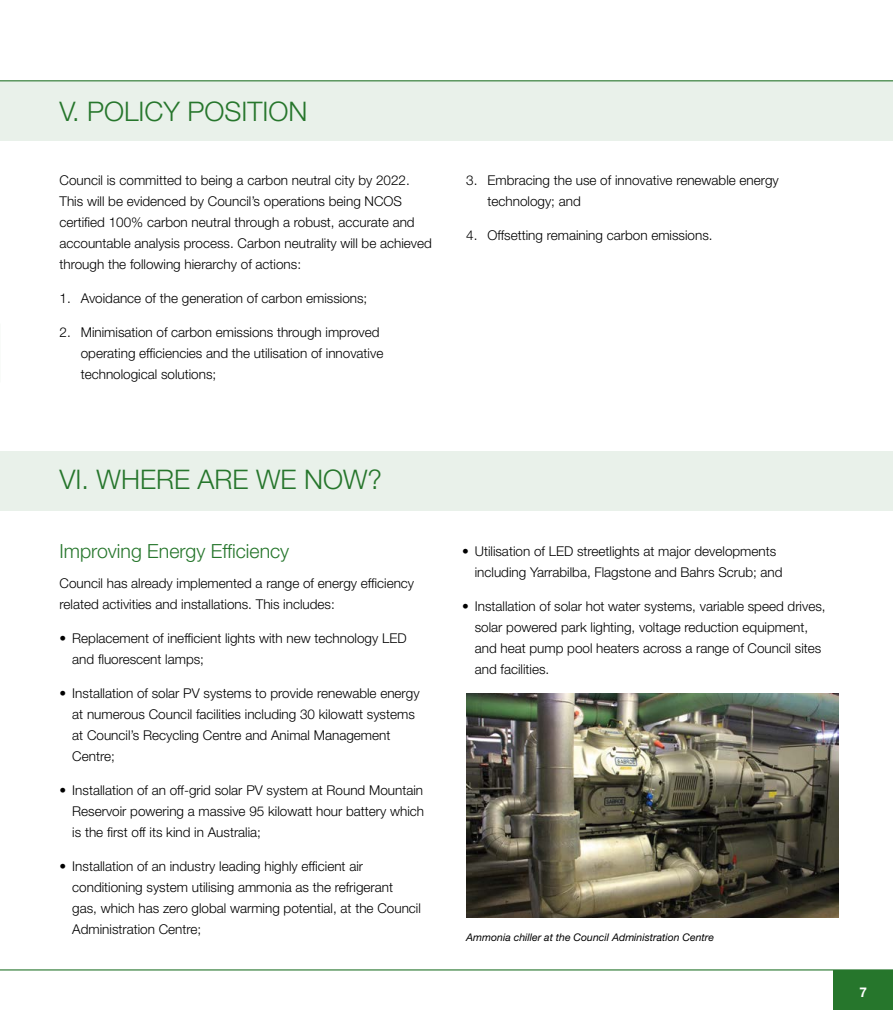
<style>
.page{position:relative;width:893px;height:1021px;background:#fff}
.page>*{position:absolute;margin:0;border:0;box-sizing:border-box;transform-origin:0 0}
.Heading_1{font:300 27px "Helvetica Neue LT Std";color:#26762c}
.Heading_2{font:300 19.5px "Helvetica Neue LT Std";color:#26762c}
.body{font:300 13.5px/21px "Helvetica Neue LT Std";color:#000}
.t1{font:700 13.5px "Helvetica Neue LT Std";color:#fff}
.t2{font:italic 10.5px "Helvetica Neue LT Std";color:#000}
</style>
<div class="page">
<div style="left:833px;top:970px;width:60px;height:40px;background:#26762c"></div>
<div style="left:0;top:81px;width:893px;height:59px;background:#e9f1ea"></div>
<div style="left:0;top:451px;width:893px;height:59px;background:#e9f1ea"></div>
<img style="left:466px;top:693px;width:373px;height:224px">
<hr style="left:0;top:969px;width:893px;height:1px;background:#26762c">
<hr style="left:0;top:80px;width:893px;height:1px;background:#26762c">
<h2 class="Heading_1" style="left:60px;top:95px;width:250px">V. POLICY POSITION</h2>
<p class="body" style="left:60px;top:169px;width:374px">Council is committed to being a carbon neutral city by 2022.<br>This will be evidenced by Council’s operations being NCOS certified 100% carbon neutral through a robust, accurate and accountable analysis process. Carbon neutrality will be achieved through the following hierarchy of actions:</p>
<p class="body" style="left:60px;top:287px;width:309px">1. Avoidance of the generation of carbon emissions;</p>
<p class="body" style="left:81px;top:321px;width:304px;text-indent:-21px">2. Minimisation of carbon emissions through improved operating efficiencies and the utilisation of innovative technological solutions;</p>
<p class="body" style="left:487px;top:169px;width:293px;text-indent:-21px">3. Embracing the use of innovative renewable energy technology; and</p>
<p class="body" style="left:466px;top:224px;width:248px">4. Offsetting remaining carbon emissions.</p>
<h2 class="Heading_1" style="left:60px;top:463px;width:324px">VI. WHERE ARE WE NOW?</h2>
<h3 class="Heading_2" style="left:60px;top:539px;width:231px">Improving Energy Efficiency</h3>
<p class="body" style="left:60px;top:572px;width:356px">Council has already implemented a range of energy efficiency related activities and installations. This includes:</p>
<p class="body" style="left:72px;top:627px;width:336px;text-indent:-13px">• Replacement of inefficient lights with new technology LED and fluorescent lamps;</p>
<p class="body" style="left:72px;top:682px;width:349px;text-indent:-13px">• Installation of solar PV systems to provide renewable energy at numerous Council facilities including 30 kilowatt systems at Council’s Recycling Centre and Animal Management Centre;</p>
<p class="body" style="left:72px;top:779px;width:353px;text-align:justify;text-indent:-13px">• Installation of an off-grid solar PV system at Round Mountain Reservoir powering a massive 95 kilowatt hour battery which is the first off its kind in Australia;</p>
<p class="body" style="left:72px;top:854px;width:350px;text-indent:-13px">• Installation of an industry leading highly efficient air conditioning system utilising ammonia as the refrigerant gas, which has zero global warming potential, at the Council Administration Centre;</p>
<p class="body" style="left:475px;top:540px;width:309px;text-indent:-13px">• Utilisation of LED streetlights at major developments including Yarrabilba, Flagstone and Bahrs Scrub; and</p>
<p class="body" style="left:475px;top:595px;width:352px;text-indent:-13px">• Installation of solar hot water systems, variable speed drives, solar powered park lighting, voltage reduction equipment, and heat pump pool heaters across a range of Council sites and facilities.</p>
<p class="t2" style="left:466px;top:931px;width:249px">Ammonia chiller at the Council Administration Centre</p>
<p class="t1" style="left:859px;top:983px;width:9px">7</p>
</div>
